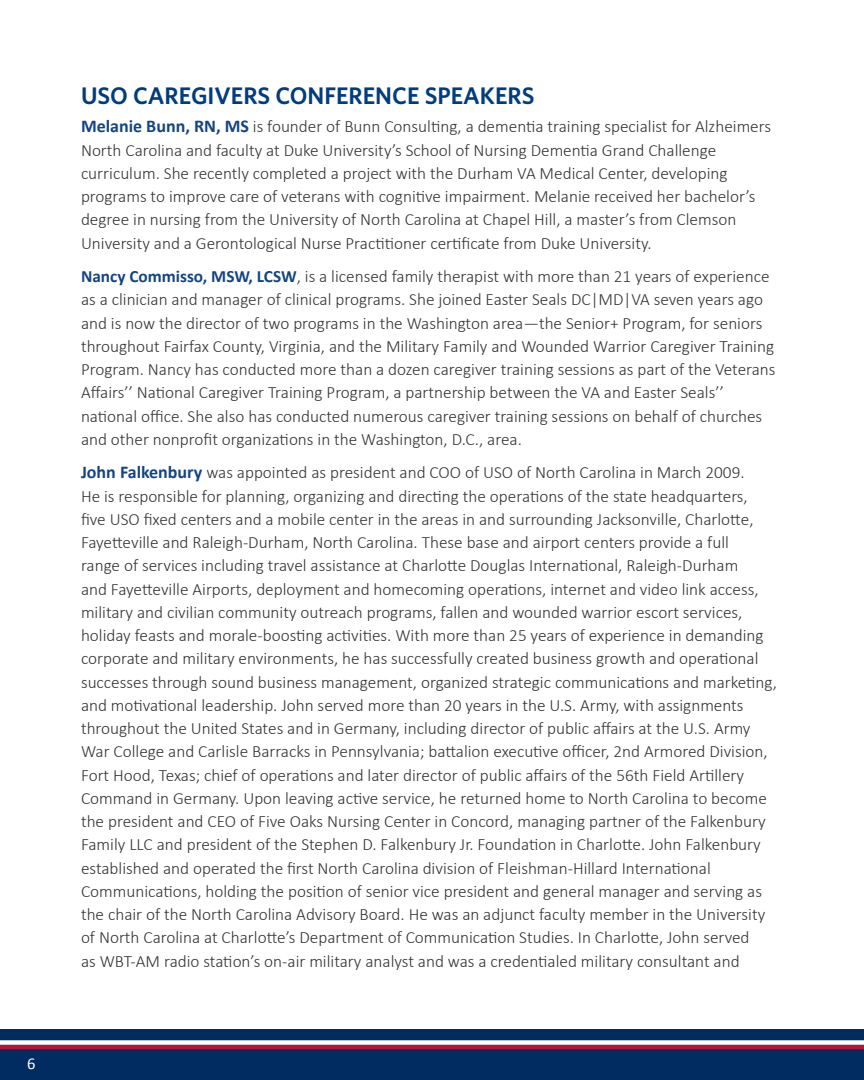
<style>
.page{position:relative;width:864px;height:1080px;background:#fff}
.page>*{position:absolute;margin:0;border:0;box-sizing:border-box;transform-origin:0 0}
.t1{font:600 24px "Whitney";color:#013d7d}
.Body_-_session_descr{font:300 17.25px/23.2px "Calibri";color:#363536}
.t2{font:16.5px "Calibri";color:#fff}
.s1{font-weight:700;font-size:18px;color:#134583}
.s2{font-weight:700;color:#134583}
</style>
<div class="page">
<div style="left:0;top:1029px;width:864px;height:51px;background:#002c62"></div>
<hr style="left:0;top:1045px;width:864px;height:4px;background:#c3102f">
<div style="left:0;top:1040px;width:864px;height:5px;background:#fff"></div>
<p class="t2" style="left:27px;top:1053px;width:10px">6</p>
<h1 class="t1" style="left:81px;top:80px;width:455px">USO CAREGIVERS CONFERENCE SPEAKERS</h1>
<p class="Body_-_session_descr" style="left:81px;top:114px;width:692px"><span class="s1">Melanie Bunn, RN, MS</span> is founder of Bunn Consulting, a dementia training specialist for Alzheimers North Carolina and faculty at Duke University’s School of Nursing Dementia Grand Challenge curriculum. She recently completed a project with the Durham VA Medical Center, developing programs to improve care of veterans with cognitive impairment. Melanie received her bachelor’s degree in nursing from the University of North Carolina at Chapel Hill, a master’s from Clemson University and a Gerontological Nurse Practitioner certificate from Duke University.</p>
<p class="Body_-_session_descr" style="left:81px;top:264px;width:696px"><span class="s2">Nancy Commisso, MSW, LCSW</span>, is a licensed family therapist with more than 21 years of experience as a clinician and manager of clinical programs. She joined Easter Seals DC|MD|VA seven years ago and is now the director of two programs in the Washington area—the Senior+ Program, for seniors throughout Fairfax County, Virginia, and the Military Family and Wounded Warrior Caregiver Training Program. Nancy has conducted more than a dozen caregiver training sessions as part of the Veterans Affairs’’ National Caregiver Training Program, a partnership between the VA and Easter Seals’’ national office. She also has conducted numerous caregiver training sessions on behalf of churches and other nonprofit organizations in the Washington, D.C., area.</p>
<p class="Body_-_session_descr" style="left:81px;top:460px;width:698px"><span class="s1">John Falkenbury</span> was appointed as president and COO of USO of North Carolina in March 2009.<br>He is responsible for planning, organizing and directing the operations of the state headquarters,<br>five USO fixed centers and a mobile center in the areas in and surrounding Jacksonville, Charlotte, Fayetteville and Raleigh-Durham, North Carolina. These base and airport centers provide a full<br>range of services including travel assistance at Charlotte Douglas International, Raleigh-Durham<br>and Fayetteville Airports, deployment and homecoming operations, internet and video link access, military and civilian community outreach programs, fallen and wounded warrior escort services, holiday feasts and morale-boosting activities. With more than 25 years of experience in demanding corporate and military environments, he has successfully created business growth and operational successes through sound business management, organized strategic communications and marketing, and motivational leadership. John served more than 20 years in the U.S. Army, with assignments throughout the United States and in Germany, including director of public affairs at the U.S. Army War College and Carlisle Barracks in Pennsylvania; battalion executive officer, 2nd Armored Division, Fort Hood, Texas; chief of operations and later director of public affairs of the 56th Field Artillery Command in Germany. Upon leaving active service, he returned home to North Carolina to become the president and CEO of Five Oaks Nursing Center in Concord, managing partner of the Falkenbury Family LLC and president of the Stephen D. Falkenbury Jr. Foundation in Charlotte. John Falkenbury established and operated the first North Carolina division of Fleishman-Hillard International Communications, holding the position of senior vice president and general manager and serving as the chair of the North Carolina Advisory Board. He was an adjunct faculty member in the University of North Carolina at Charlotte’s Department of Communication Studies. In Charlotte, John served<br>as WBT-AM radio station’s on-air military analyst and was a credentialed military consultant and</p>
</div>
